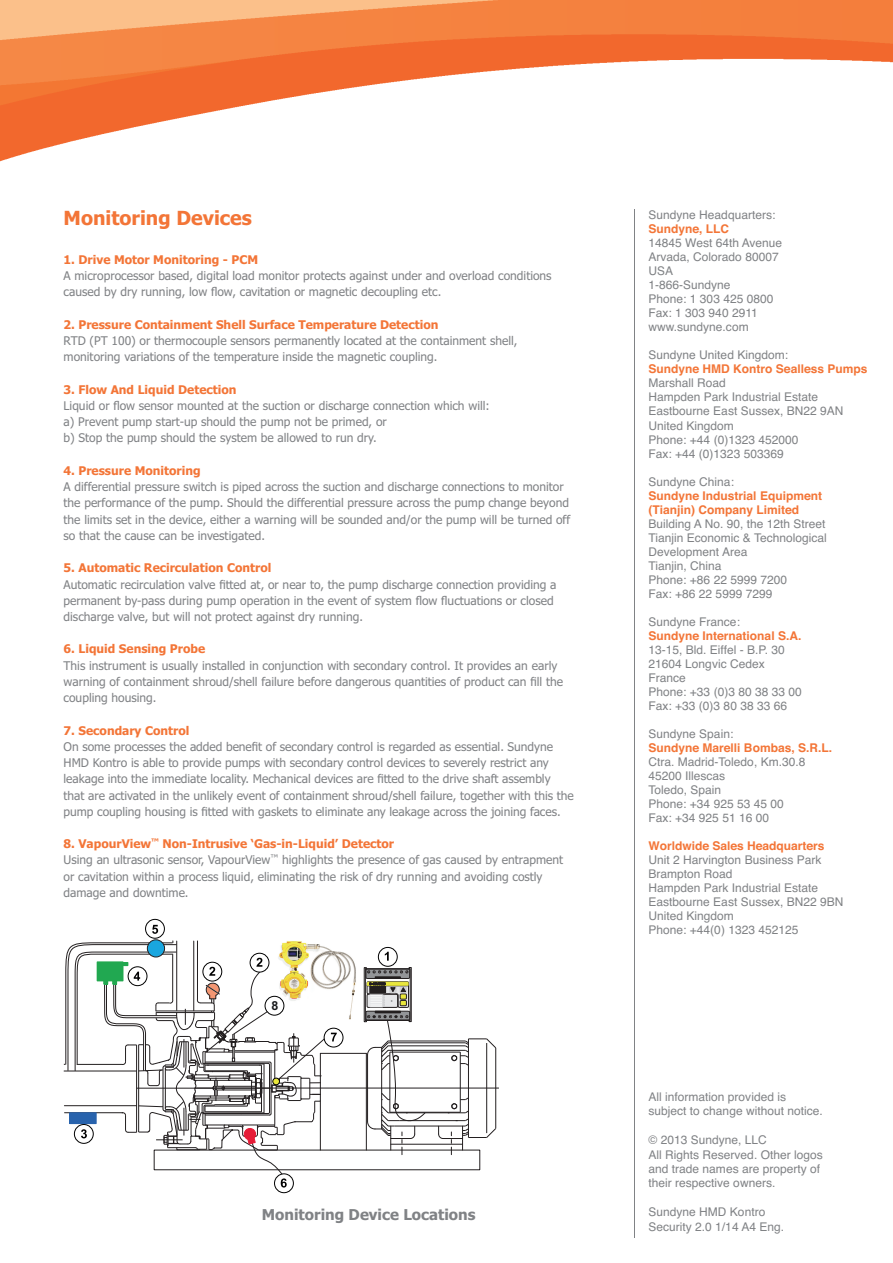
<style>
.page{position:relative;width:893px;height:1263px;background:#fff}
.page>*{position:absolute;margin:0;border:0;box-sizing:border-box;transform-origin:0 0}
.t1{font:700 19.5px "Tahoma";color:#f37537}
.t2{font:700 15px "Tahoma";color:#808285}
.t3{font:700 12.45px "Arial";color:#17191b}
.t4{font:12px/16.2px "Tahoma";color:#808285}
.t5{font:12px/14px "Helvetica";color:#808285}
.t6{font:700 12px "Tahoma";color:#f37537}
.t7{font:700 12px/14.1px "Helvetica";color:#f37537}
.s1{font-weight:700;color:#f37537}
</style>
<div class="page">
<img style="left:325px;top:947px;width:31px;height:73px">
<hr style="left:195px;top:1088px;width:304px;height:1px;background:#231f20">
<hr style="left:320px;top:1053px;width:46px;height:1px;background:#231f20">
<svg style="left:364px;top:967px;width:133px;height:188px"></svg>
<div style="left:147px;top:939px;width:18px;height:18px;border:1px solid #231f20;border-radius:50%"></div>
<svg style="left:385px;top:952px;width:4px;height:9px"></svg>
<svg style="left:152px;top:925px;width:6px;height:9px"></svg>
<svg style="left:331px;top:1033px;width:6px;height:8px"></svg>
<div style="left:274px;top:1173px;width:20px;height:20px;border:1px solid #000001;border-radius:50%"></div>
<div style="left:378px;top:947px;width:19px;height:20px;border:1px solid #000001;border-radius:50%"></div>
<div style="left:145px;top:919px;width:20px;height:20px;border:1px solid #000001;border-radius:50%"></div>
<div style="left:324px;top:1028px;width:19px;height:19px;border:1px solid #000001;border-radius:50%"></div>
<svg style="left:64px;top:940px;width:261px;height:248px"></svg>
<img style="left:0;top:0;width:892px;height:162px">
<hr style="left:634px;top:210px;width:1px;height:1028px;background:#808285">
<h1 class="t1" style="left:64px;top:204px;width:190px">Monitoring Devices</h1>
<p class="t6" style="left:64px;top:251px;width:196px">1. Drive Motor Monitoring - PCM</p>
<p class="t4" style="left:64px;top:267px;width:489px">A microprocessor based, digital load monitor protects against under and overload conditions caused by dry running, low flow, cavitation or magnetic decoupling etc.</p>
<p class="t6" style="left:64px;top:316px;width:376px">2. Pressure Containment Shell Surface Temperature Detection</p>
<p class="t4" style="left:64px;top:332px;width:455px">RTD (PT 100) or thermocouple sensors permanently located at the containment shell, monitoring variations of the temperature inside the magnetic coupling.</p>
<p class="t6" style="left:64px;top:381px;width:174px">3. Flow And Liquid Detection</p>
<p class="t4" style="left:64px;top:397px;width:428px">Liquid or flow sensor mounted at the suction or discharge connection which will: a) Prevent pump start-up should the pump not be primed, or<br>b) Stop the pump should the system be allowed to run dry.</p>
<p class="t6" style="left:64px;top:462px;width:138px">4. Pressure Monitoring</p>
<p class="t4" style="left:64px;top:478px;width:508px">A differential pressure switch is piped across the suction and discharge connections to monitor the performance of the pump. Should the differential pressure across the pump change beyond the limits set in the device, either a warning will be sounded and/or the pump will be turned off so that the cause can be investigated.</p>
<p class="t6" style="left:64px;top:560px;width:209px">5. Automatic Recirculation Control</p>
<p class="t4" style="left:64px;top:576px;width:494px">Automatic recirculation valve fitted at, or near to, the pump discharge connection providing a permanent by-pass during pump operation in the event of system flow fluctuations or closed discharge valve, but will not protect against dry running.</p>
<p class="t6" style="left:64px;top:641px;width:143px">6. Liquid Sensing Probe</p>
<p class="t4" style="left:64px;top:657px;width:501px">This instrument is usually installed in conjunction with secondary control. It provides an early warning of containment shroud/shell failure before dangerous quantities of product can fill the coupling housing.</p>
<p class="t6" style="left:64px;top:722px;width:127px">7. Secondary Control</p>
<p class="t4" style="left:64px;top:738px;width:511px">On some processes the added benefit of secondary control is regarded as essential. Sundyne HMD Kontro is able to provide pumps with secondary control devices to severely restrict any leakage into the immediate locality. Mechanical devices are fitted to the drive shaft assembly that are activated in the unlikely event of containment shroud/shell failure, together with this the pump coupling housing is fitted with gaskets to eliminate any leakage across the joining faces.</p>
<p class="t4" style="left:64px;top:835px;width:501px"><span class="s1">8. VapourView</span><sup>™</sup> <span class="s1">Non-Intrusive ‘Gas-in-Liquid’ Detector<br></span>Using an ultrasonic sensor, VapourView<sup>™</sup> highlights the presence of gas caused by entrapment or cavitation within a process liquid, eliminating the risk of dry running and avoiding costly damage and downtime.</p>
<p class="t3" style="left:271px;top:999px;width:8px">8</p>
<p class="t2" style="left:262px;top:1204px;width:215px">Monitoring Device Locations</p>
<p class="t5" style="left:648px;top:208px;width:128px">Sundyne Headquarters:</p>
<p class="t7" style="left:648px;top:222px;width:82px">Sundyne, LLC</p>
<p class="t5" style="left:648px;top:236px;width:135px">14845 West 64th Avenue<br>Arvada, Colorado 80007<br>USA<br>1-866-Sundyne<br>Phone: 1 303 425 0800<br>Fax: 1 303 940 2911 www.sundyne.com</p>
<p class="t5" style="left:648px;top:349px;width:141px">Sundyne United Kingdom:</p>
<p class="t7" style="left:648px;top:362px;width:220px">Sundyne HMD Kontro Sealless Pumps</p>
<p class="t5" style="left:648px;top:377px;width:196px">Marshall Road<br>Hampden Park Industrial Estate<br>Eastbourne East Sussex, BN22 9AN<br>United Kingdom<br>Phone: +44 (0)1323 452000<br>Fax: +44 (0)1323 503369</p>
<p class="t5" style="left:648px;top:475px;width:87px">Sundyne China:</p>
<p class="t7" style="left:648px;top:489px;width:175px">Sundyne Industrial Equipment (Tianjin) Company Limited</p>
<p class="t5" style="left:648px;top:517px;width:180px">Building A No. 90, the 12th Street<br>Tianjin Economic &amp; Technological<br>Development Area<br>Tianjin, China<br>Phone: +86 22 5999 7200<br>Fax: +86 22 5999 7299</p>
<p class="t5" style="left:648px;top:615px;width:93px">Sundyne France:</p>
<p class="t7" style="left:648px;top:629px;width:154px">Sundyne International S.A.</p>
<p class="t5" style="left:648px;top:643px;width:155px">13-15, Bld. Eiffel - B.P. 30<br>21604 Longvic Cedex<br>France<br>Phone: +33 (0)3 80 38 33 00<br>Fax: +33 (0)3 80 38 33 66</p>
<p class="t5" style="left:648px;top:727px;width:86px">Sundyne Spain:</p>
<p class="t7" style="left:648px;top:741px;width:185px">Sundyne Marelli Bombas, S.R.L.</p>
<p class="t5" style="left:648px;top:755px;width:158px">Ctra. Madrid-Toledo, Km.30.8<br>45200 Illescas<br>Toledo, Spain<br>Phone: +34 925 53 45 00<br>Fax: +34 925 51 16 00</p>
<p class="t7" style="left:648px;top:839px;width:177px">Worldwide Sales Headquarters</p>
<p class="t5" style="left:648px;top:853px;width:196px">Unit 2 Harvington Business Park<br>Brampton Road<br>Hampden Park Industrial Estate<br>Eastbourne East Sussex, BN22 9BN<br>United Kingdom<br>Phone: +44(0) 1323 452125</p>
<p class="t5" style="left:648px;top:1090px;width:176px;line-height:14.4px">All information provided is subject to change without notice.</p>
<p class="t5" style="left:648px;top:1133px;width:176px;line-height:14.4px">© 2013 Sundyne, LLC<br>All Rights Reserved. Other logos and trade names are property of their respective owners.</p>
<p class="t5" style="left:648px;top:1205px;width:137px;line-height:14.4px">Sundyne HMD Kontro<br>Security 2.0 1/14 A4 Eng.</p>
</div>
